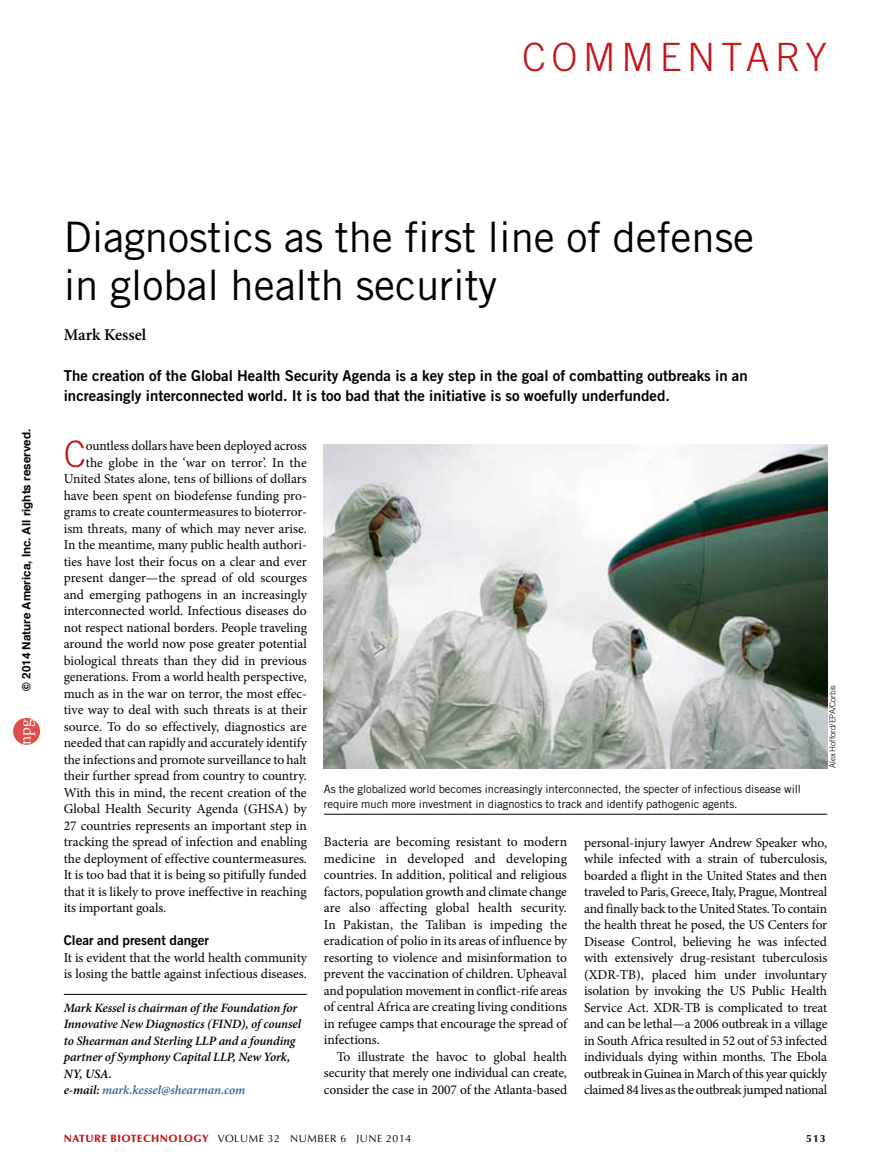
<style>
.page{position:relative;width:891px;height:1175px;background:#fff}
.page>*{position:absolute;margin:0;border:0;box-sizing:border-box;transform-origin:0 0}
.t1{font:42px/48px "Trade Gothic LT Std";letter-spacing:-.005em;color:#000}
.t2{font:300 39px "Trade Gothic LT Std";letter-spacing:.145em;color:#c4161c}
.t3{font:300 36.3px "Trade Gothic LT Std";color:#c4161c}
.t4{font:17.4px "Adobe Garamond Pro";color:#fff}
.t5{font:600 16.5px "Minion Pro";color:#000}
.t6{font:15px/19.5px "Trade Gothic LT Std Bd 2";color:#000}
.t7{font:13.5px/16.5px "Minion Pro";letter-spacing:-.005em;color:#000;text-align:justify}
.t8{font:13.5px "Trade Gothic LT Std Bd 2";letter-spacing:-.005em;color:#000}
.t9{font:italic 600 12.75px/16.5px "Minion Pro";letter-spacing:-.01em;color:#000}
.t10{font:700 11.7px "Helvetica";color:#000}
.t11{font:11.25px/14.2px "Trade Gothic LT Std";letter-spacing:-.005em;color:#000}
.t12{font:10.5px "Optima LT Std";letter-spacing:.05em;color:#000}
.t13{font:700 10.5px "Optima LT Std";color:#000}
.t14{font:300 8.25px "Trade Gothic LT Std";letter-spacing:-.005em;color:#000}
.s1{font-family:"Arial"}
.s2{color:#369}
.s3{font-weight:900;color:#c4161c}
</style>
<div class="page">
<hr style="left:64px;top:994px;width:243px;height:1px;background:#000">
<hr style="left:324px;top:814px;width:503px;height:1px;background:#000">
<img style="left:324px;top:444px;width:503px;height:324px">
<div style="left:13px;top:718px;width:27px;height:26px;background:#df4e4a;border-radius:50%"></div>
<h2 class="t2" style="left:522px;top:34px;width:307px">COMME NTARY</h2>
<p class="t10" style="left:17px;top:690px;width:263px;rotate:-90deg">© 201<span class="s1">4</span> Nature America, Inc. All rights reserved.</p>
<p class="t4" style="left:14px;top:744px;width:28px;rotate:-90deg">npg</p>
<h1 class="t1" style="left:64px;top:212px;width:692px">Diagnostics as the first line of defense in global health security</h1>
<p class="t5" style="left:64px;top:324px;width:84px">Mark Kessel</p>
<p class="t6" style="left:64px;top:366px;width:686px">The creation of the Global Health Security Agenda is a key step in the goal of combatting outbreaks in an increasingly interconnected world. It is too bad that the initiative is so woefully underfunded.</p>
<h3 class="t3" style="left:64px;top:432px;width:24px">C</h3>
<p class="t7" style="left:86px;top:438px;width:222px">ountless dollars have been deployed across</p>
<p class="t7" style="left:86px;top:454px;width:222px">the globe in the ‘war on terror’. In the</p>
<p class="t7" style="left:64px;top:471px;width:244px">United States alone, tens of billions of dollars</p>
<p class="t7" style="left:64px;top:487px;width:245px">have been spent on biodefense funding pro-</p>
<p class="t7" style="left:64px;top:504px;width:245px">grams to create countermeasures to bioterror-</p>
<p class="t7" style="left:64px;top:520px;width:245px">ism threats, many of which may never arise.</p>
<p class="t7" style="left:64px;top:537px;width:245px">In the meantime, many public health authori-</p>
<p class="t7" style="left:64px;top:553px;width:245px">ties have lost their focus on a clear and ever</p>
<p class="t7" style="left:64px;top:570px;width:245px">present danger—the spread of old scourges</p>
<p class="t7" style="left:64px;top:586px;width:245px">and emerging pathogens in an increasingly</p>
<p class="t7" style="left:64px;top:603px;width:245px">interconnected world. Infectious diseases do</p>
<p class="t7" style="left:64px;top:619px;width:245px">not respect national borders. People traveling</p>
<p class="t7" style="left:64px;top:636px;width:245px">around the world now pose greater potential</p>
<p class="t7" style="left:64px;top:652px;width:245px">biological threats than they did in previous</p>
<p class="t7" style="left:64px;top:669px;width:245px">generations. From a world health perspective,</p>
<p class="t7" style="left:64px;top:685px;width:245px">much as in the war on terror, the most effec-</p>
<p class="t7" style="left:64px;top:702px;width:245px">tive way to deal with such threats is at their</p>
<p class="t7" style="left:64px;top:718px;width:244px">source. To do so effectively, diagnostics are</p>
<p class="t7" style="left:64px;top:735px;width:245px">needed that can rapidly and accurately identify</p>
<p class="t7" style="left:64px;top:751px;width:244px">the infections and promote surveillance to halt</p>
<p class="t7" style="left:64px;top:768px;width:245px">their further spread from country to country.</p>
<p class="t7" style="left:64px;top:784px;width:244px">With this in mind, the recent creation of the</p>
<p class="t7" style="left:64px;top:801px;width:244px">Global Health Security Agenda (GHSA) by</p>
<p class="t7" style="left:64px;top:817px;width:245px">27 countries represents an important step in</p>
<p class="t7" style="left:64px;top:834px;width:245px">tracking the spread of infection and enabling</p>
<p class="t7" style="left:64px;top:850px;width:245px">the deployment of effective countermeasures.</p>
<p class="t7" style="left:64px;top:867px;width:245px">It is too bad that it is being so pitifully funded</p>
<p class="t7" style="left:64px;top:883px;width:244px">that it is likely to prove ineffective in reaching</p>
<p class="t7" style="left:64px;top:900px;width:104px">its important goals.</p>
<p class="t8" style="left:64px;top:932px;width:147px">Clear and present danger</p>
<p class="t7" style="left:64px;top:949px;width:245px">It is evident that the world health community is losing the battle against infectious diseases.</p>
<p class="t9" style="left:64px;top:999px;width:239px">Mark Kessel is chairman of the Foundation for Innovative New Diagnostics (FIND), of counsel to Shearman and Sterling LLP and a founding partner of Symphony Capital LLP, New York, NY, USA.<br>e-mail: <span class="s2">mark.kessel@shearman.com</span></p>
<p class="t11" style="left:324px;top:782px;width:479px">As the globalized world becomes increasingly interconnected, the specter of infectious disease will require much more investment in diagnostics to track and identify pathogenic agents.</p>
<p class="t14" style="left:828px;top:768px;width:85px;rotate:-90deg">ALEX HOFFORD/EPA/CORBIS</p>
<p class="t7" style="left:324px;top:834px;width:245px">Bacteria are becoming resistant to modern medicine in developed and developing countries. In addition, political and religious factors, population growth and climate change are also affecting global health security.<br>In Pakistan, the Taliban is impeding the eradication of polio in its areas of influence by resorting to violence and misinformation to prevent the vaccination of children. Upheaval and population movement in conflict-rife areas of central Africa are creating living conditions in refugee camps that encourage the spread of infections.</p>
<p class="t7" style="left:324px;top:1048px;width:245px;text-indent:13px">To illustrate the havoc to global health security that merely one individual can create, consider the case in 2007 of the Atlanta-based</p>
<p class="t7" style="left:584px;top:834px;width:245px">personal-injury lawyer Andrew Speaker who, while infected with a strain of tuberculosis, boarded a flight in the United States and then traveled to Paris, Greece, Italy, Prague, Montreal and finally back to the United States. To contain the health threat he posed, the US Centers for Disease Control, believing he was infected with extensively drug-resistant tuberculosis (XDR-TB), placed him under involuntary isolation by invoking the US Public Health Service Act. XDR-TB is complicated to treat and can be lethal—a 2006 outbreak in a village in South Africa resulted in 52 out of 53 infected individuals dying within months. The Ebola outbreak in Guinea in March of this year quickly claimed 84 lives as the outbreak jumped national</p>
<p class="t12" style="left:64px;top:1132px;width:349px"><span class="s3">NATURE BIOTECHNOLOGY</span> VOLUME 32 NUMBER 6 JUN E 2014</p>
<p class="t13" style="left:806px;top:1132px;width:21px">513</p>
</div>
